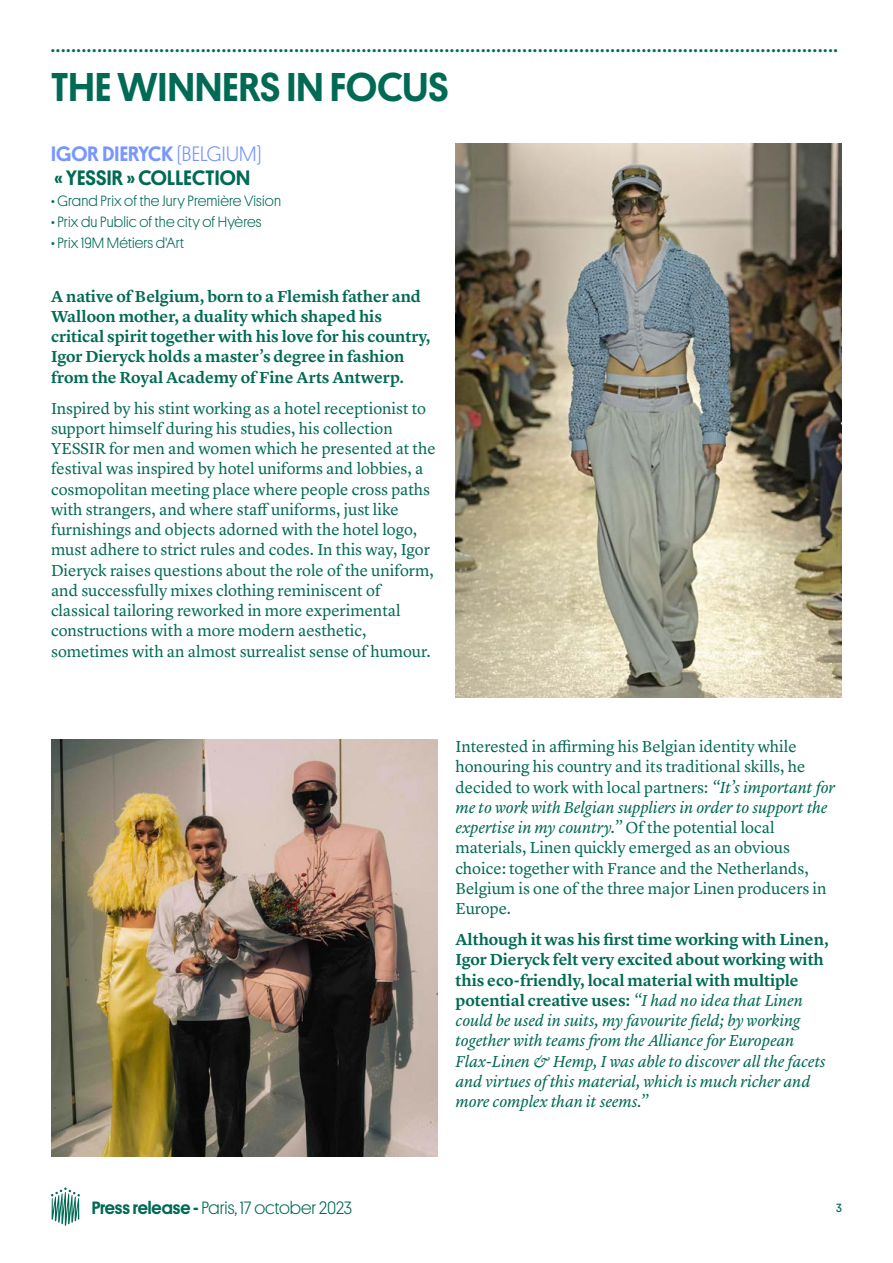
<style>
.page{position:relative;width:893px;height:1263px;background:#fff}
.page>*{position:absolute;margin:0;border:0;box-sizing:border-box;transform-origin:0 0}
.t1{font:500 40.5px "Platform";letter-spacing:.005em;color:#006a54}
.t2{font:500 21px/24px "Platform";letter-spacing:.01em;color:#006a54}
.t3{font:500 18px "Platform";color:#006a54}
.t4{font:300 18px "Platform";color:#006a54}
.t5{font:16.5px/20.2px "Lyon Text";color:#006a54}
.t6{font:italic 16.5px/20.2px "Lyon Text";letter-spacing:-.005em;color:#006a54}
.t7{font:600 16.5px/20.2px "Lyon Text";letter-spacing:-.005em;color:#006a54}
.t8{font:300 15px "Platform";letter-spacing:.01em;color:#006a54}
.t9{font:12px "Platform";color:#006a54}
.s1{color:#7896ff}
.s2{font-weight:300;color:#7896ff}
.s3{font-style:italic}
.s4{font-weight:600;font-style:normal}
.s5{font-weight:500}
</style>
<div class="page">
<img style="left:455px;top:143px;width:387px;height:554px">
<img style="left:51px;top:740px;width:386px;height:417px">
<svg style="left:51px;top:1187px;width:29px;height:39px"></svg>
<p class="t3" style="left:51px;top:33px;width:788px">........................................................................................................................................................</p>
<h1 class="t1" style="left:51px;top:57px;width:399px">THE WINNERS IN FOCUS</h1>
<p class="t2" style="left:51px;top:140px;width:212px"><span class="s1">IGOR DIERYCK</span> <span class="s2">(BELGIUM) </span>« YESSIR » COLLECTION</p>
<p class="t8" style="left:51px;top:190px;width:232px">• Grand Prix of the Jury Première Vision</p>
<p class="t8" style="left:51px;top:211px;width:212px">• Prix du Public of the city of Hyères</p>
<p class="t8" style="left:51px;top:232px;width:135px">• Prix 19M Métiers d'Art</p>
<p class="t7" style="left:51px;top:285px;width:381px">A native of Belgium, born to a Flemish father and Walloon mother, a duality which shaped his critical spirit together with his love for his country, Igor Dieryck holds a master’s degree in fashion from the Royal Academy of Fine Arts Antwerp.</p>
<p class="t5" style="left:51px;top:397px;width:386px">Inspired by his stint working as a hotel receptionist to support himself during his studies, his collection YESSIR for men and women which he presented at the festival was inspired by hotel uniforms and lobbies, a cosmopolitan meeting place where people cross paths with strangers, and where staff uniforms, just like furnishings and objects adorned with the hotel logo, must adhere to strict rules and codes. In this way, Igor Dieryck raises questions about the role of the uniform, and successfully mixes clothing reminiscent of classical tailoring reworked in more experimental constructions with a more modern aesthetic, sometimes with an almost surrealist sense of humour.</p>
<p class="t5" style="left:455px;top:735px;width:381px">Interested in affirming his Belgian identity while honouring his country and its traditional skills, he decided to work with local partners: <span class="s3">“It’s important for me to work with Belgian suppliers in order to support the expertise in my country.”</span> Of the potential local materials, Linen quickly emerged as an obvious choice: together with France and the Netherlands, Belgium is one of the three major Linen producers in Europe.</p>
<p class="t6" style="left:455px;top:928px;width:375px"><span class="s4">Although it was his first time working with Linen, Igor Dieryck felt very excited about working with this eco-friendly, local material with multiple potential creative uses:</span> “I had no idea that Linen could be used in suits, my favourite field; by working together with teams from the Alliance for European Flax-Linen &amp; Hemp, I was able to discover all the facets and virtues of this material, which is much richer and more complex than it seems.”</p>
<p class="t4" style="left:91px;top:1195px;width:262px"><span class="s5">Press release -</span> Paris, 17 october 2023</p>
<p class="t9" style="left:836px;top:1199px;width:7px">3</p>
</div>
